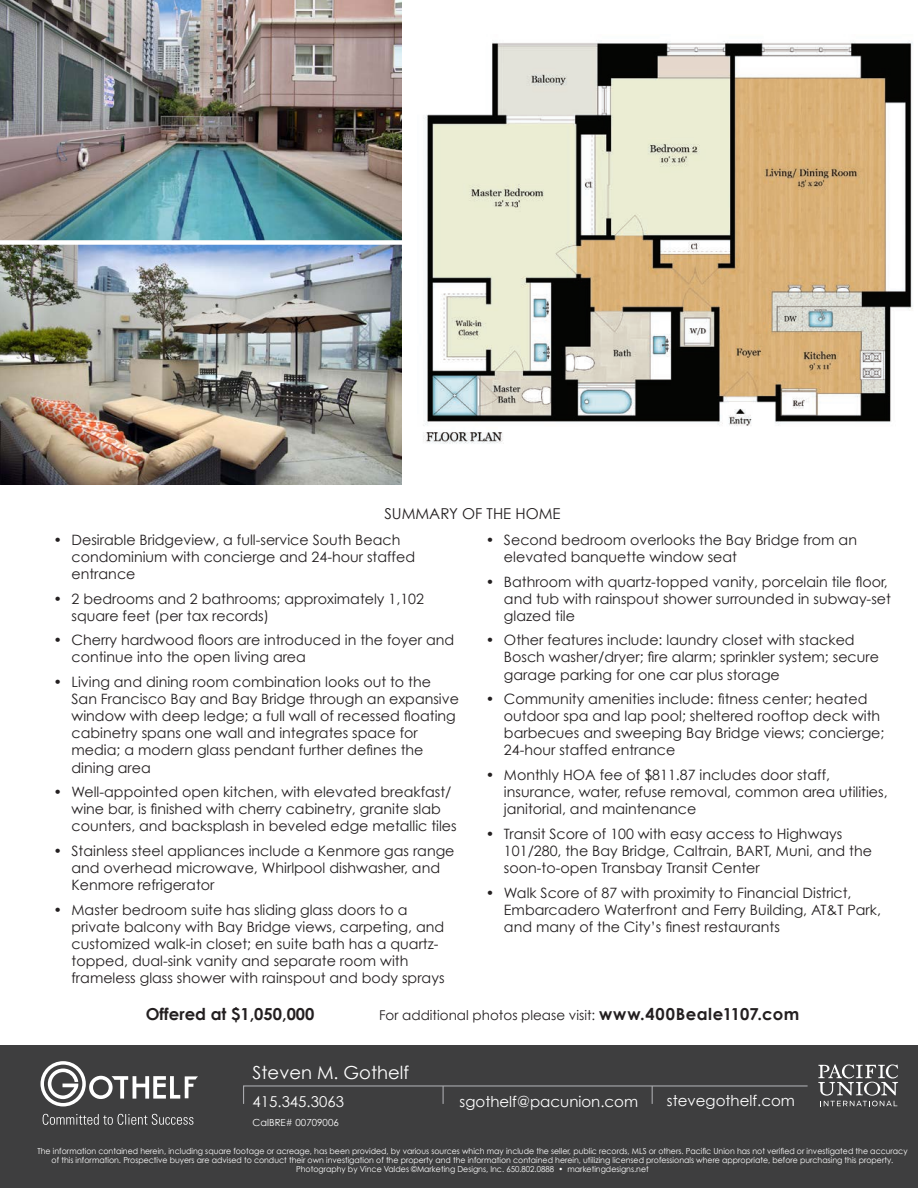
<style>
.page{position:relative;width:918px;height:1188px;background:#fff}
.page>*{position:absolute;margin:0;border:0;box-sizing:border-box;transform-origin:0 0}
.t1{font:18px "Century Gothic";color:#fff}
.t2{font:700 16.5px "Century Gothic";color:#231f20}
.t3{font:15px "Century Gothic";color:#fff}
.t4{font:15px "Century Gothic";color:#231f20}
.t5{font:14.25px/17.1px "Century Gothic";color:#231f20}
.t6{font:13.5px "Century Gothic";color:#231f20}
.t7{font:9.75px "Century Gothic";color:#fff}
.t8{font:8.25px/9.4px "Century Gothic";color:#fff;text-align:center;scale:.95 1}
.s1{font-weight:700;font-size:16.5px}
</style>
<div class="page">
<div style="left:0;top:1046px;width:918px;height:142px;background:#3e3e3f"></div>
<svg style="left:41px;top:1061px;width:157px;height:45px"></svg>
<svg style="left:42px;top:1114px;width:151px;height:11px"></svg>
<svg style="left:243px;top:1085px;width:565px;height:19px"></svg>
<svg style="left:818px;top:1064px;width:80px;height:42px"></svg>
<img style="left:0;top:0;width:401px;height:240px">
<img style="left:0;top:245px;width:401px;height:240px">
<img style="left:423px;top:41px;width:490px;height:403px">
<p class="t4" style="left:384px;top:504px;width:178px">SUMMARY OF THE HOME</p>
<p class="t5" style="left:72px;top:531px;width:345px;text-indent:-18px">• Desirable Bridgeview, a full-service South Beach condominium with concierge and 24-hour staffed entrance</p>
<p class="t5" style="left:72px;top:590px;width:354px;text-indent:-18px">• 2 bedrooms and 2 bathrooms; approximately 1,102 square feet (per tax records)</p>
<p class="t5" style="left:72px;top:631px;width:384px;text-indent:-18px">• Cherry hardwood floors are introduced in the foyer and continue into the open living area</p>
<p class="t5" style="left:72px;top:673px;width:389px;text-indent:-18px">• Living and dining room combination looks out to the San Francisco Bay and Bay Bridge through an expansive window with deep ledge; a full wall of recessed floating cabinetry spans one wall and integrates space for media; a modern glass pendant further defines the dining area</p>
<p class="t5" style="left:72px;top:783px;width:387px;text-indent:-18px">• Well-appointed open kitchen, with elevated breakfast/ wine bar, is finished with cherry cabinetry, granite slab counters, and backsplash in beveled edge metallic tiles</p>
<p class="t5" style="left:72px;top:842px;width:385px;text-indent:-18px">• Stainless steel appliances include a Kenmore gas range and overhead microwave, Whirlpool dishwasher, and<br>Kenmore refrigerator</p>
<p class="t5" style="left:72px;top:901px;width:375px;text-indent:-18px">• Master bedroom suite has sliding glass doors to a private balcony with Bay Bridge views, carpeting, and customized walk-in closet; en suite bath has a quartz&shy;topped, dual-sink vanity and separate room with frameless glass shower with rainspout and body sprays</p>
<p class="t5" style="left:504px;top:531px;width:355px;text-indent:-18px">• Second bedroom overlooks the Bay Bridge from an elevated banquette window seat</p>
<p class="t5" style="left:504px;top:573px;width:389px;text-indent:-18px">• Bathroom with quartz-topped vanity, porcelain tile floor, and tub with rainspout shower surrounded in subway-set glazed tile</p>
<p class="t5" style="left:504px;top:631px;width:377px;text-indent:-18px">• Other features include: laundry closet with stacked<br>Bosch washer/dryer; fire alarm; sprinkler system; secure garage parking for one car plus storage</p>
<p class="t5" style="left:504px;top:690px;width:382px;text-indent:-18px">• Community amenities include: fitness center; heated outdoor spa and lap pool; sheltered rooftop deck with barbecues and sweeping Bay Bridge views; concierge; 24-hour staffed entrance</p>
<p class="t5" style="left:504px;top:766px;width:385px;text-indent:-18px">• Monthly HOA fee of $811.87 includes door staff, insurance, water, refuse removal, common area utilities, janitorial, and maintenance</p>
<p class="t5" style="left:504px;top:825px;width:370px;text-indent:-18px">• Transit Score of 100 with easy access to Highways<br>101/280, the Bay Bridge, Caltrain, BART, Muni, and the soon-to-open Transbay Transit Center</p>
<p class="t5" style="left:504px;top:884px;width:379px;text-indent:-18px">• Walk Score of 87 with proximity to Financial District,<br>Embarcadero Waterfront and Ferry Building, AT&amp;T Park, and many of the City’s finest restaurants</p>
<p class="t2" style="left:146px;top:1004px;width:170px">Offered at $1,050,000</p>
<p class="t6" style="left:379px;top:1007px;width:422px">For additional photos please visit: <span class="s1">www.400Beale1107.com</span></p>
<p class="t1" style="left:253px;top:1061px;width:158px">Steven M. Gothelf</p>
<p class="t3" style="left:253px;top:1093px;width:93px">415.345.3063</p>
<p class="t7" style="left:253px;top:1117px;width:88px">CalBRE# 00709006</p>
<p class="t3" style="left:460px;top:1093px;width:180px">sgothelf@pacunion.com</p>
<p class="t3" style="left:667px;top:1092px;width:130px">stevegothelf.com</p>
<p class="t8" style="left:38px;top:1146px;width:917px">The information contained herein, including square footage or acreage, has been provided, by various sources which may include the seller, public records, MLS or others. Pacific Union has not verified or investigated the accuracy of this information. Prospective buyers are advised to conduct their own investigation of the property and the information contained herein, utilizing licensed professionals where appropriate, before purchasing this property.<br>Photography by Vince Valdes ©Marketing Designs, Inc. 650.802.0888 • marketingdesigns.net</p>
</div>
